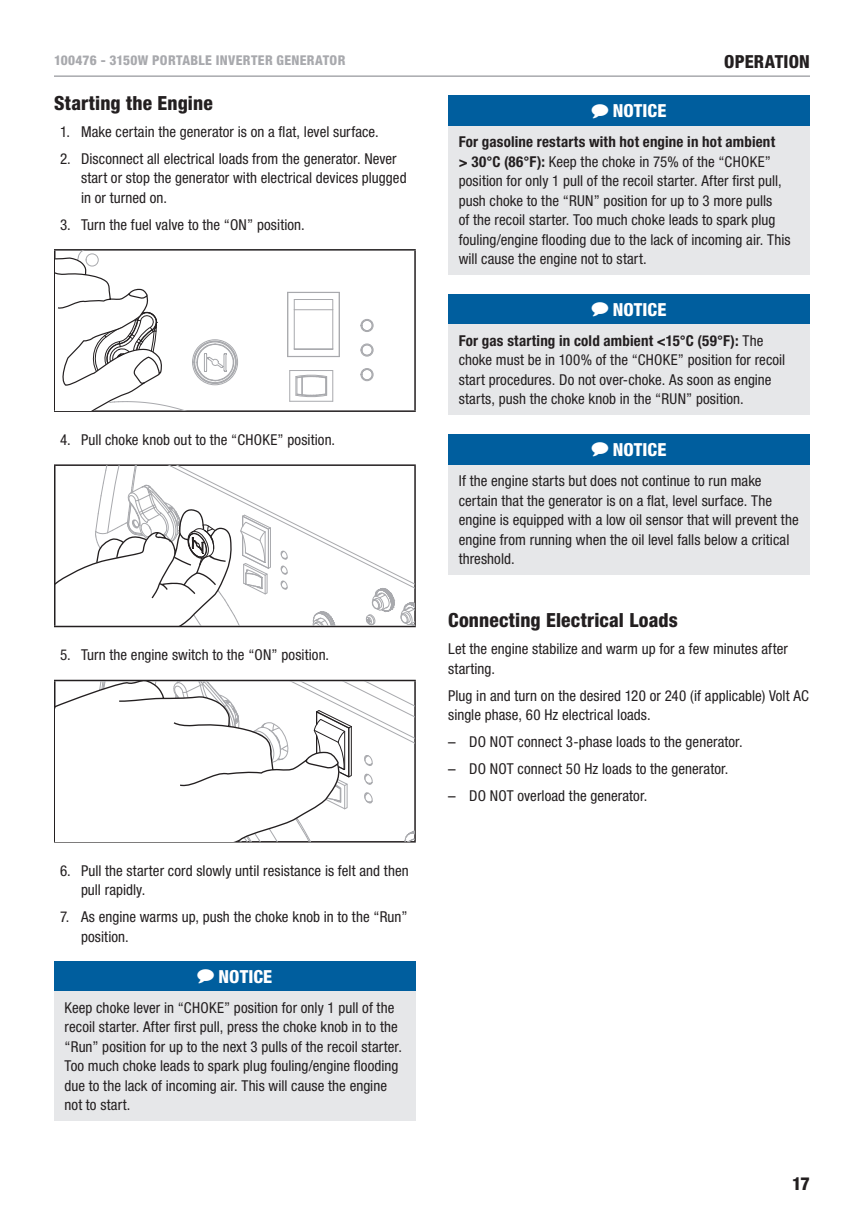
<style>
.page{position:relative;width:864px;height:1215px;background:#fff}
.page>*{position:absolute;margin:0;border:0;box-sizing:border-box;transform-origin:0 0}
.t1{font:800 condensed 19.5px "Helvetica Neue LT Std";letter-spacing:.01em;color:#231f20}
.t2{font:800 condensed 18px "Helvetica Neue LT Std";letter-spacing:.005em;color:#fff}
.t3{font:800 condensed 18px "Helvetica Neue LT Std";letter-spacing:.01em;color:#231f20}
.t4{font:condensed 15px/19.5px "Helvetica Neue LT Std";letter-spacing:.005em;color:#231f20}
.t5{font:800 condensed 13.5px "Helvetica Neue LT Std";letter-spacing:.025em;color:#a8a9ad}
.s1{font-weight:700}
.s2{font-stretch:normal}
</style>
<div class="page">
<hr style="left:54px;top:75px;width:756px;height:2px;background:#a8a9ad">
<hr style="left:54px;top:249px;width:362px;height:2px;background:#231f20">
<hr style="left:54px;top:251px;width:2px;height:159px;background:#231f20">
<hr style="left:414px;top:251px;width:2px;height:159px;background:#231f20">
<hr style="left:54px;top:410px;width:362px;height:2px;background:#231f20">
<div style="left:362px;top:345px;width:10px;height:10px;border:1px solid #a8a9ad;border-radius:50%"></div>
<div style="left:362px;top:320px;width:10px;height:11px;border:1px solid #a8a9ad;border-radius:50%"></div>
<div style="left:362px;top:369px;width:10px;height:11px;border:1px solid #a8a9ad;border-radius:50%"></div>
<div style="left:361px;top:369px;width:12px;height:11px;border:1px solid #a8a9ad;border-radius:50%"></div>
<div style="left:361px;top:320px;width:12px;height:11px;border:1px solid #a8a9ad;border-radius:50%"></div>
<div style="left:361px;top:344px;width:12px;height:12px;border:1px solid #a8a9ad;border-radius:50%"></div>
<div style="left:361px;top:319px;width:12px;height:13px;border:1px solid #a8a9ad;border-radius:50%"></div>
<div style="left:361px;top:368px;width:12px;height:13px;border:1px solid #a8a9ad;border-radius:50%"></div>
<svg style="left:56px;top:251px;width:284px;height:159px"></svg>
<hr style="left:54px;top:464px;width:362px;height:2px;background:#231f20">
<hr style="left:54px;top:466px;width:2px;height:160px;background:#231f20">
<hr style="left:54px;top:626px;width:362px;height:1px;background:#231f20">
<svg style="left:56px;top:466px;width:360px;height:161px"></svg>
<hr style="left:54px;top:680px;width:362px;height:1px;background:#231f20">
<hr style="left:54px;top:681px;width:2px;height:160px;background:#231f20">
<hr style="left:54px;top:841px;width:362px;height:2px;background:#231f20">
<svg style="left:88px;top:681px;width:328px;height:162px"></svg>
<svg style="left:56px;top:681px;width:286px;height:160px"></svg>
<div style="left:54px;top:961px;width:362px;height:31px;background:#005e9e"></div>
<div style="left:54px;top:992px;width:362px;height:129px;background:#e6e7e9"></div>
<div style="left:448px;top:96px;width:362px;height:30px;background:#005e9e"></div>
<div style="left:448px;top:126px;width:362px;height:149px;background:#e6e7e9"></div>
<div style="left:448px;top:294px;width:362px;height:31px;background:#005e9e"></div>
<div style="left:448px;top:325px;width:362px;height:90px;background:#e6e7e9"></div>
<div style="left:448px;top:434px;width:362px;height:31px;background:#005e9e"></div>
<div style="left:448px;top:465px;width:362px;height:110px;background:#e6e7e9"></div>
<p class="t5" style="left:54px;top:52px;width:293px">100476 - 3150W PORTABLE INVERTER GENERATOR</p>
<p class="t3" style="left:724px;top:50px;width:87px">OPERATION</p>
<h1 class="t1" style="left:54px;top:91px;width:160px">Starting the Engine</h1>
<p class="t4" style="left:60px;top:121px;width:320px">1. Make certain the generator is on a flat, level surface.</p>
<p class="t4" style="left:81px;top:148px;width:327px;text-indent:-21px">2. Disconnect all electrical loads from the generator. Never start or stop the generator with electrical devices plugged in or turned on.</p>
<p class="t4" style="left:60px;top:214px;width:246px">3. Turn the fuel valve to the “ON” position.</p>
<p class="t4" style="left:60px;top:430px;width:277px">4. Pull choke knob out to the “CHOKE” position.</p>
<p class="t4" style="left:60px;top:645px;width:271px">5. Turn the engine switch to the “ON” position.</p>
<p class="t4" style="left:81px;top:860px;width:329px;text-indent:-21px">6. Pull the starter cord slowly until resistance is felt and then pull rapidly.</p>
<p class="t4" style="left:81px;top:907px;width:328px;text-indent:-21px">7. As engine warms up, push the choke knob in to the “Run” position.</p>
<p class="t2" style="left:219px;top:965px;width:55px">NOTICE</p>
<p class="t4" style="left:64px;top:998px;width:339px">Keep choke lever in “CHOKE” position for only 1 pull of the recoil starter. After first pull, press the choke knob in to the “Run” position for up to the next 3 pulls of the recoil starter.<br>Too much choke leads to spark plug fouling/engine flooding due to the lack of incoming air. This will cause the engine not to start.</p>
<p class="t2" style="left:613px;top:100px;width:55px">NOTICE</p>
<p class="t4" style="left:459px;top:132px;width:333px"><span class="s1">For gasoline restarts with hot engine in hot ambient<br>&gt; 30°C (86°F):</span> Keep the choke in 75% of the “CHOKE” position for only 1 pull of the recoil starter. After first pull, push choke to the “RUN” position for up to 3 more pulls<br>of the recoil starter. Too much choke leads to spark plug fouling/engine flooding due to the lack of incoming air. This will cause the engine not to start.</p>
<p class="t2" style="left:613px;top:298px;width:55px">NOTICE</p>
<p class="t4" style="left:459px;top:331px;width:328px"><span class="s1">For gas starting in cold ambient &lt;15°C (59°F):</span> The choke must be in 100% of the “CHOKE” position for recoil start procedures. Do not over-choke. As soon as engine starts, push the choke knob in the “RUN” position.</p>
<p class="t2" style="left:613px;top:438px;width:55px">NOTICE</p>
<p class="t4" style="left:459px;top:471px;width:341px">If the engine starts but does not continue to run make certain that the generator is on a flat, level surface. The engine is equipped with a low oil sensor that will prevent the engine from running when the oil level falls below a critical threshold.</p>
<h1 class="t1" style="left:448px;top:608px;width:231px">Connecting Electrical Loads</h1>
<p class="t4" style="left:448px;top:639px;width:341px">Let the engine stabilize and warm up for a few minutes after starting.</p>
<p class="t4" style="left:448px;top:685px;width:362px">Plug in and turn on the desired 120 or 240 (if applicable) Volt AC single phase, 60 Hz electrical loads.</p>
<p class="t4" style="left:448px;top:732px;width:296px"><span class="s2">–</span> DO NOT connect 3-phase loads to the generator.</p>
<p class="t4" style="left:448px;top:759px;width:282px"><span class="s2">–</span> DO NOT connect 50 Hz loads to the generator.</p>
<p class="t4" style="left:448px;top:786px;width:201px"><span class="s2">–</span> DO NOT overload the generator.</p>
<p class="t3" style="left:792px;top:1172px;width:19px">17</p>
</div>
